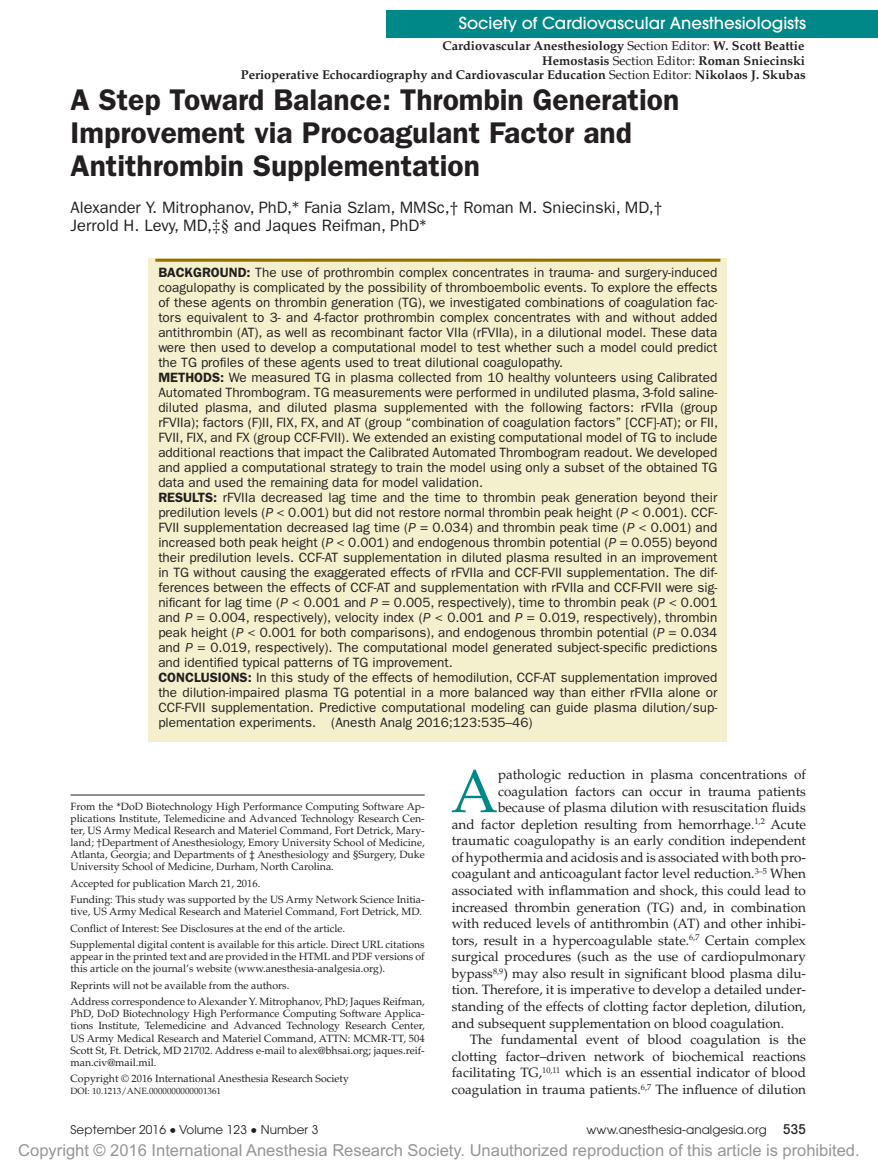
<style>
.page{position:relative;width:878px;height:1175px;background:#fff}
.page>*{position:absolute;margin:0;border:0;box-sizing:border-box;transform-origin:0 0}
.t1{font:60.6px "Palatino LT Std";color:#008788}
.t2{font:600 30px/33px "ITC Franklin Gothic Std";color:#231f20}
.t3{font:16.5px/18px "ITC Franklin Gothic Std";color:#231f20}
.t4{font:16.5px "Arial MT Std";color:#939598}
.t5{font:500 16.5px "Avant Garde";color:#fff}
.t6{font:13.5px/15px "ITC Franklin Gothic Std";color:#231f20}
.t7{font:13.5px "Palatino LT Std";color:#231f20}
.t8{font:700 12.75px/14.1px "Palatino LT Std";color:#231f20;text-align:right}
.t9{font:12px "Avant Garde";letter-spacing:.005em;color:#231f20}
.t10{font:10.5px/12px "Palatino LT Std";color:#231f20}
.t11{font:9px "Palatino LT Std";color:#231f20}
.s1{font-weight:400}
.s2{font-family:"Cambria Math"}
.s3{font-family:"Gandhari Unicode"}
.s4{font-weight:600}
.s5{font-style:italic}
.s6{font-family:"Gandhari Unicode";font-size:18.75px}
.s7{font-weight:500;font-stretch:condensed;font-size:13.5px}
</style>
<div class="page">
<div style="left:148px;top:259px;width:579px;height:483px;background:#f4f0cd"></div>
<hr style="left:155px;top:259px;width:565px;height:3px;background:#927100">
<hr style="left:70px;top:794px;width:354px;height:1px;background:#231f20">
<div style="left:386px;top:10px;width:492px;height:28px;background:#008788"></div>
<p class="t5" style="left:459px;top:13px;width:349px">Society of Cardiovascular Anesthesiologists</p>
<p class="t8" style="left:241px;top:54px;width:566px">Hemostasis <span class="s1">Section Editor:</span> Roman Sniecinski<br>Perioperative Echocardiography and Cardiovascular Education <span class="s1">Section Editor:</span> Nikolaos J. Skubas</p>
<p class="t8" style="left:442px;top:39px;width:363px">Cardiovascular Anesthesiology <span class="s1">Section Editor:</span> W. Scott Beattie</p>
<h2 class="t2" style="left:70px;top:83px;width:610px">A Step Toward Balance: Thrombin Generation<br>Improvement via Procoagulant Factor and<br>Antithrombin Supplementation</h2>
<p class="t3" style="left:70px;top:198px;width:593px">Alexander Y. Mitrophanov, PhD,<span class="s2">*</span> Fania Szlam, MMSc,<span class="s2">†</span> Roman M. Sniecinski, MD,<span class="s2">†<br></span>Jerrold H. Levy, MD,<span class="s3">‡§</span> and Jaques Reifman, PhD<span class="s2">*</span></p>
<p class="t6" style="left:158px;top:265px;width:561px"><span class="s4">BACKGROUND:</span> The use of prothrombin complex concentrates in trauma- and surgery-induced coagulopathy is complicated by the possibility of thromboembolic events. To explore the effects of these agents on thrombin generation (TG), we investigated combinations of coagulation fac&shy;tors equivalent to 3- and 4-factor prothrombin complex concentrates with and without added antithrombin (AT), as well as recombinant factor VIIa (rFVIIa), in a dilutional model. These data were then used to develop a computational model to test whether such a model could predict the TG profiles of these agents used to treat dilutional coagulopathy.<br><span class="s4">METHODS:</span> We measured TG in plasma collected from 10 healthy volunteers using Calibrated Automated Thrombogram. TG measurements were performed in undiluted plasma, 3-fold saline&shy;diluted plasma, and diluted plasma supplemented with the following factors: rFVIIa (group rFVIIa); factors (F)II, FIX, FX, and AT (group “combination of coagulation factors” [CCF]-AT); or FII, FVII, FIX, and FX (group CCF-FVII). We extended an existing computational model of TG to include additional reactions that impact the Calibrated Automated Thrombogram readout. We developed and applied a computational strategy to train the model using only a subset of the obtained TG data and used the remaining data for model validation.<br><span class="s4">RESULTS:</span> rFVIIa decreased lag time and the time to thrombin peak generation beyond their predilution levels (<span class="s5">P</span> &lt; 0.001) but did not restore normal thrombin peak height (<span class="s5">P</span> &lt; 0.001). CCF-FVII supplementation decreased lag time (<span class="s5">P</span> = 0.034) and thrombin peak time (<span class="s5">P</span> &lt; 0.001) and increased both peak height (<span class="s5">P</span> &lt; 0.001) and endogenous thrombin potential (<span class="s5">P</span> = 0.055) beyond their predilution levels. CCF-AT supplementation in diluted plasma resulted in an improvement in TG without causing the exaggerated effects of rFVIIa and CCF-FVII supplementation. The dif&shy;ferences between the effects of CCF-AT and supplementation with rFVIIa and CCF-FVII were sig&shy;nificant for lag time (<span class="s5">P</span> &lt; 0.001 and <span class="s5">P</span> = 0.005, respectively), time to thrombin peak (<span class="s5">P</span> &lt; 0.001 and <span class="s5">P</span> = 0.004, respectively), velocity index (<span class="s5">P</span> &lt; 0.001 and <span class="s5">P</span> = 0.019, respectively), thrombin peak height (<span class="s5">P</span> &lt; 0.001 for both comparisons), and endogenous thrombin potential (<span class="s5">P</span> = 0.034 and <span class="s5">P</span> = 0.019, respectively). The computational model generated subject-specific predictions and identified typical patterns of TG improvement.<br><span class="s4">CONCLUSIONS:</span> In this study of the effects of hemodilution, CCF-AT supplementation improved the dilution-impaired plasma TG potential in a more balanced way than either rFVIIa alone or CCF-FVII supplementation. Predictive computational modeling can guide plasma dilution/sup&shy;plementation experiments. (Anesth Analg 2016;123:535–46)</p>
<p class="t10" style="left:70px;top:801px;width:356px;text-align:justify">From the <span class="s2">*</span>DoD Biotechnology High Performance Computing Software Ap&shy;plications Institute, Telemedicine and Advanced Technology Research Cen&shy;ter, US Army Medical Research and Materiel Command, Fort Detrick, Mary&shy;land; <span class="s2">†</span>Department of Anesthesiology, Emory University School of Medicine, Atlanta, Georgia; and Departments of ‡ Anesthesiology and <span class="s2">§</span>Surgery, Duke University School of Medicine, Durham, North Carolina.</p>
<p class="t10" style="left:70px;top:875px;width:355px;line-height:16.5px">Accepted for publication March 21, 2016.<br>Funding: This study was supported by the US Army Network Science Initia-</p>
<p class="t10" style="left:70px;top:903px;width:355px;line-height:16.5px">tive, US Army Medical Research and Materiel Command, Fort Detrick, MD.<br>Conflict of Interest: See Disclosures at the end of the article.<br>Supplemental digital content is available for this article. Direct URL citations</p>
<p class="t10" style="left:70px;top:951px;width:356px">appear in the printed text and are provided in the HTML and PDF versions of this article on the journal’s website (www.anesthesia-analgesia.org).</p>
<p class="t10" style="left:70px;top:977px;width:356px;line-height:16.5px">Reprints will not be available from the authors.<br>Address correspondence to Alexander Y. Mitrophanov, PhD; Jaques Reifman,</p>
<p class="t10" style="left:70px;top:1008px;width:356px;text-align:justify">PhD, DoD Biotechnology High Performance Computing Software Applica&shy;tions Institute, Telemedicine and Advanced Technology Research Center, US Army Medical Research and Materiel Command, ATTN: MCMR-TT, 504<br>Scott St, Ft. Detrick, MD 21702. Address e-mail to alex@bhsai.org; jaques.reif&shy;man.civ@mail.mil.</p>
<p class="t10" style="left:70px;top:1072px;width:280px">Copyright © 2016 International Anesthesia Research Society</p>
<p class="t11" style="left:70px;top:1085px;width:152px">DOI: 10.1213/ANE.0000000000001361</p>
<h1 class="t1" style="left:451px;top:756px;width:49px">A</h1>
<p class="t7" style="left:498px;top:766px;width:309px">pathologic reduction in plasma concentrations of</p>
<p class="t7" style="left:498px;top:783px;width:309px">coagulation factors can occur in trauma patients</p>
<p class="t7" style="left:498px;top:799px;width:309px">because of plasma dilution with resuscitation fluids</p>
<p class="t7" style="left:452px;top:816px;width:355px">and factor depletion resulting from hemorrhage.<sup>1,2</sup> Acute</p>
<p class="t7" style="left:452px;top:832px;width:356px">traumatic coagulopathy is an early condition independent</p>
<p class="t7" style="left:452px;top:849px;width:356px">of hypothermia and acidosis and is associated with both pro-</p>
<p class="t7" style="left:452px;top:866px;width:355px">coagulant and anticoagulant factor level reduction.<sup>3–5</sup> When</p>
<p class="t7" style="left:452px;top:882px;width:356px">associated with inflammation and shock, this could lead to</p>
<p class="t7" style="left:452px;top:899px;width:355px">increased thrombin generation (TG) and, in combination</p>
<p class="t7" style="left:452px;top:915px;width:355px">with reduced levels of antithrombin (AT) and other inhibi-</p>
<p class="t7" style="left:452px;top:932px;width:356px">tors, result in a hypercoagulable state.<sup>6,7</sup> Certain complex</p>
<p class="t7" style="left:451px;top:948px;width:356px">surgical procedures (such as the use of cardiopulmonary</p>
<p class="t7" style="left:451px;top:965px;width:356px">bypass<sup>8,9</sup>) may also result in significant blood plasma dilu-</p>
<p class="t7" style="left:452px;top:982px;width:355px">tion. Therefore, it is imperative to develop a detailed under-</p>
<p class="t7" style="left:452px;top:998px;width:355px">standing of the effects of clotting factor depletion, dilution,</p>
<p class="t7" style="left:452px;top:1015px;width:334px">and subsequent supplementation on blood coagulation.</p>
<p class="t7" style="left:470px;top:1031px;width:338px">The fundamental event of blood coagulation is the</p>
<p class="t7" style="left:452px;top:1048px;width:356px">clotting factor–driven network of biochemical reactions</p>
<p class="t7" style="left:452px;top:1064px;width:355px">facilitating TG,<sup>10,11</sup> which is an essential indicator of blood</p>
<p class="t7" style="left:452px;top:1081px;width:356px">coagulation in trauma patients.<sup>6,7</sup> The influence of dilution</p>
<p class="t9" style="left:70px;top:1123px;width:249px">September 2016 <span class="s6">•</span> Volume 123 <span class="s6">•</span> Number 3</p>
<p class="t9" style="left:586px;top:1123px;width:221px">www.anesthesia-analgesia.org <span class="s7">535</span></p>
<p class="t4" style="left:18px;top:1141px;width:842px">Copyright © 2016 International Anesthesia Research Society. Unauthorized reproduction of this article is prohibited.</p>
</div>
